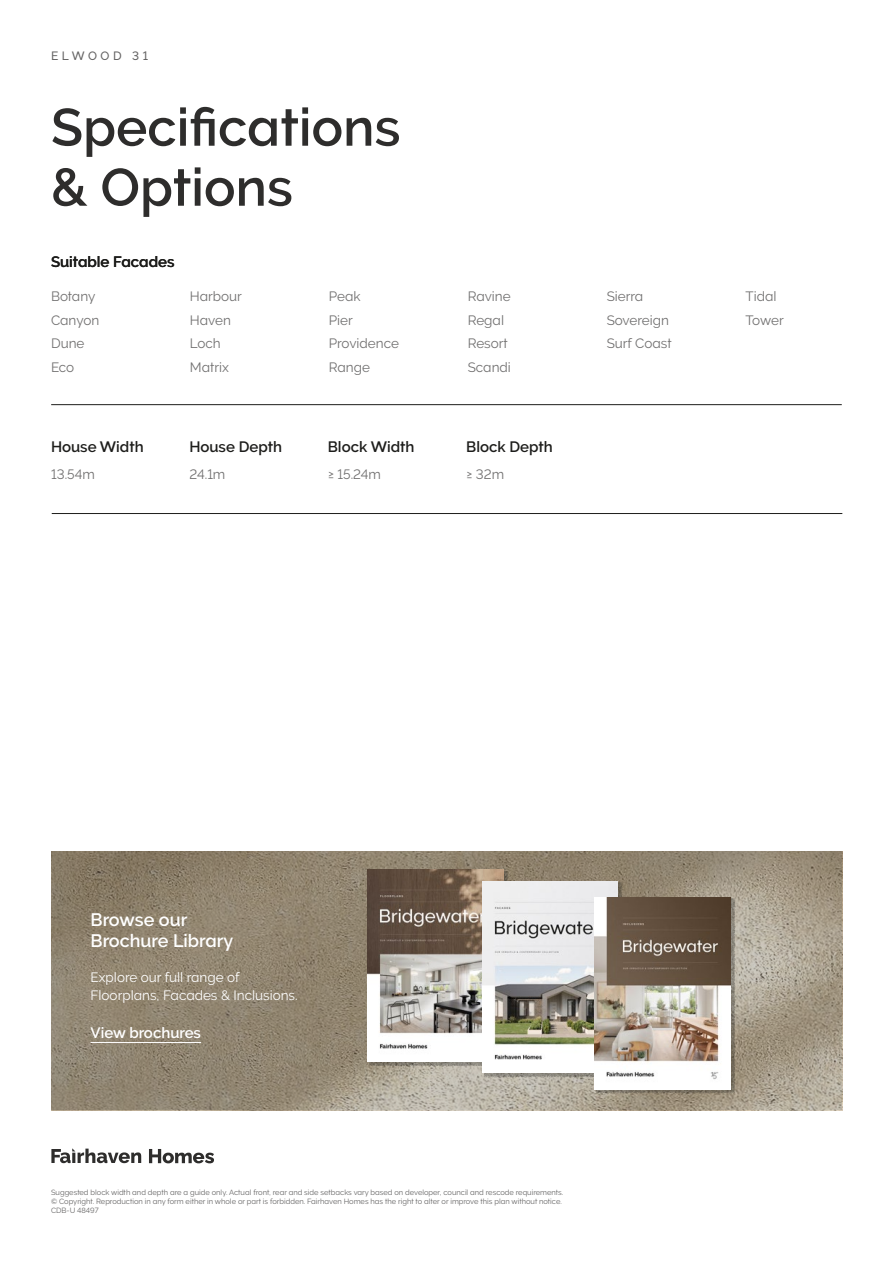
<style>
.page{position:relative;width:893px;height:1263px;background:#fff}
.page>*{position:absolute;margin:0;border:0;box-sizing:border-box;transform-origin:0 0}
.t1{font:600 52.5px/60px "Raleway";color:#2e2d2c}
.t2{font:600 18px/21px "Raleway";color:#fff}
.t3{font:600 15px "Raleway";color:#1d1d1b}
.t4{font:600 15px "Raleway";color:#fff}
.t5{font:13.5px/23.9px "Raleway";color:#706f6f}
.t6{font:13.5px/18px "Raleway";color:#fff}
.t7{font:500 12px "Raleway";letter-spacing:.3em;color:#646363}
.t8{font:7.5px/9px "Raleway";color:#646363}
</style>
<div class="page">
<svg style="left:51px;top:1148px;width:163px;height:15px"></svg>
<hr style="left:51px;top:404px;width:791px;height:1px;background:#1d1d1b">
<hr style="left:52px;top:513px;width:790px;height:1px;background:#1d1d1b">
<svg style="left:51px;top:852px;width:791px;height:258px;background:#988c79"></svg>
<hr style="left:91px;top:1042px;width:110px;height:1px;background:#fff">
<div style="left:369px;top:871px;width:139px;height:195px;background:#1d1d1b;opacity:.36"></div>
<img style="left:367px;top:869px;width:136px;height:192px">
<img style="left:482px;top:881px;width:136px;height:192px">
<div style="left:596px;top:898px;width:139px;height:195px;background:#1d1d1b;opacity:.36"></div>
<img style="left:594px;top:897px;width:136px;height:192px">
<h3 class="t7" style="left:51px;top:48px;width:98px">ELWOOD 31</h3>
<h1 class="t1" style="left:51px;top:97px;width:351px">Specifications &amp; Options</h1>
<h3 class="t3" style="left:51px;top:253px;width:125px">Suitable Facades</h3>
<h3 class="t5" style="left:51px;top:284px;width:50px">Botany<br>Canyon<br>Dune<br>Eco</h3>
<h3 class="t5" style="left:190px;top:284px;width:54px">Harbour<br>Haven<br>Loch<br>Matrix</h3>
<h3 class="t5" style="left:329px;top:284px;width:72px">Peak<br>Pier<br>Providence<br>Range</h3>
<h3 class="t5" style="left:468px;top:284px;width:45px">Ravine<br>Regal<br>Resort<br>Scandi</h3>
<h3 class="t5" style="left:607px;top:284px;width:67px">Sierra<br>Sovereign<br>Surf Coast</h3>
<h3 class="t5" style="left:746px;top:284px;width:40px">Tidal<br>Tower</h3>
<h3 class="t3" style="left:51px;top:438px;width:94px">House Width</h3>
<h3 class="t3" style="left:189px;top:438px;width:94px">House Depth</h3>
<h3 class="t3" style="left:328px;top:438px;width:88px">Block Width</h3>
<h3 class="t3" style="left:466px;top:438px;width:88px">Block Depth</h3>
<h3 class="t5" style="left:51px;top:462px;width:45px">13.54m</h3>
<h3 class="t5" style="left:190px;top:462px;width:37px">24.1m</h3>
<h3 class="t5" style="left:328px;top:462px;width:54px">≥ 15.24m</h3>
<h3 class="t5" style="left:466px;top:462px;width:39px">≥ 32m</h3>
<h2 class="t2" style="left:91px;top:909px;width:144px">Browse our<br>Brochure Library</h2>
<h3 class="t6" style="left:91px;top:968px;width:209px">Explore our full range of<br>Floorplans, Facades &amp; Inclusions.</h3>
<h3 class="t4" style="left:91px;top:1024px;width:112px">View brochures</h3>
<p class="t8" style="left:51px;top:1188px;width:514px">Suggested block width and depth are a guide only. Actual front, rear and side setbacks vary based on developer, council and rescode requirements. © Copyright. Reproduction in any form either in whole or part is forbidden. Fairhaven Homes has the right to alter or improve this plan without notice.<br>CDB-U 48497</p>
</div>
